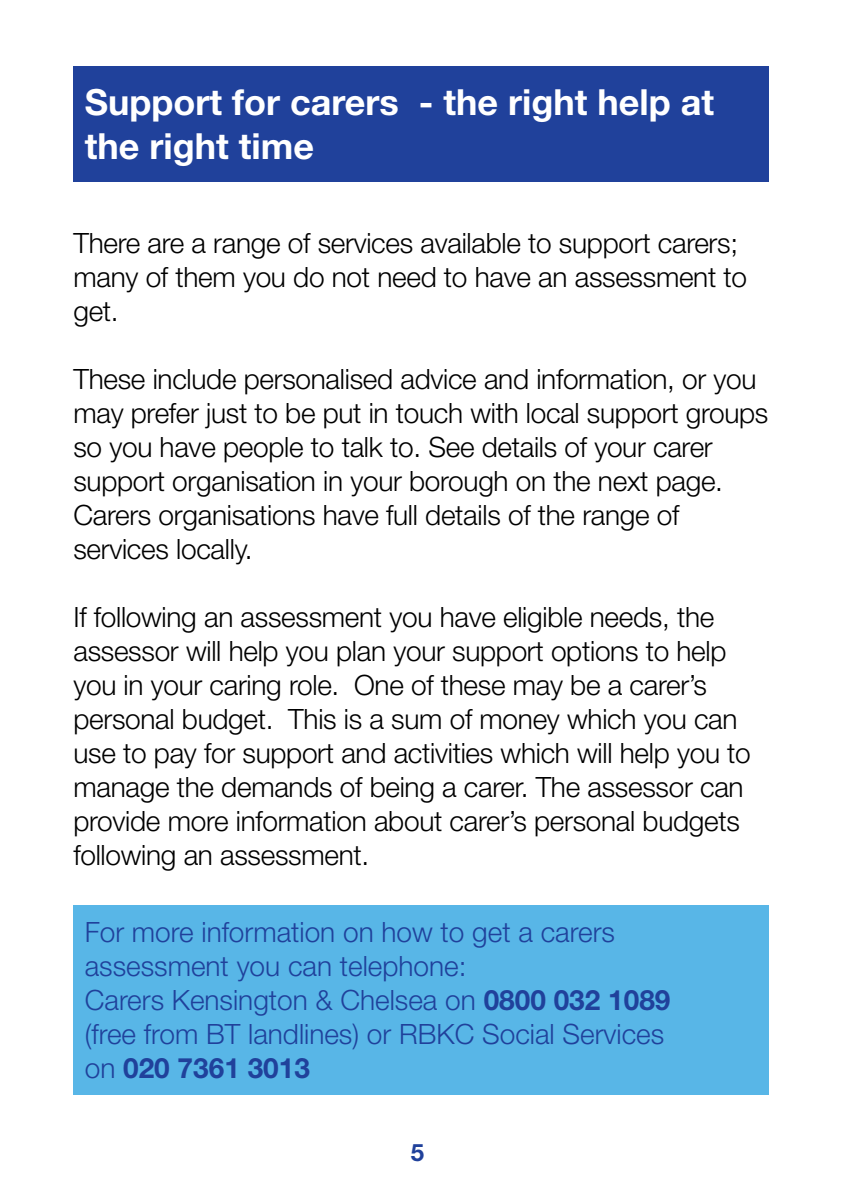
<style>
.page{position:relative;width:842px;height:1191px;background:#fff}
.page>*{position:absolute;margin:0;border:0;box-sizing:border-box;transform-origin:0 0}
.t1{font:700 36px/44px "Helvetica Neue LT Std";color:#fff}
.t2{font:300 28px/34px "Helvetica Neue LT Std";letter-spacing:-.01em;color:#000}
.t3{font:300 28px/34px "Helvetica Neue LT Std";color:#20419b}
.t4{font:700 24px "Helvetica Neue LT Std";color:#20419b}
.s1{font-weight:700}
</style>
<div class="page">
<div style="left:73px;top:66px;width:695px;height:115px;background:#20419b"></div>
<div style="left:73px;top:905px;width:695px;height:190px;background:#58b6e7"></div>
<p class="t1" style="left:85px;top:79px;width:631px">Support for carers - the right help at the right time</p>
<p class="t2" style="left:73px;top:225px;width:675px">There are a range of services available to support carers; many of them you do not need to have an assessment to get.</p>
<p class="t2" style="left:73px;top:361px;width:696px">These include personalised advice and information, or you may prefer just to be put in touch with local support groups so you have people to talk to. See details of your carer support organisation in your borough on the next page.<br>Carers organisations have full details of the range of services locally.</p>
<p class="t2" style="left:73px;top:599px;width:679px">If following an assessment you have eligible needs, the assessor will help you plan your support options to help you in your caring role. One of these may be a carer’s personal budget. This is a sum of money which you can use to pay for support and activities which will help you to manage the demands of being a carer. The assessor can provide more information about carer’s personal budgets following an assessment.</p>
<p class="t3" style="left:85px;top:914px;width:587px">For more information on how to get a carers assessment you can telephone:<br>Carers Kensington &amp; Chelsea on <span class="s1">0800 032 1089 </span>(free from BT landlines) or RBKC Social Services on <span class="s1">020 7361 3013</span></p>
<p class="t4" style="left:411px;top:1138px;width:15px">5</p>
</div>
